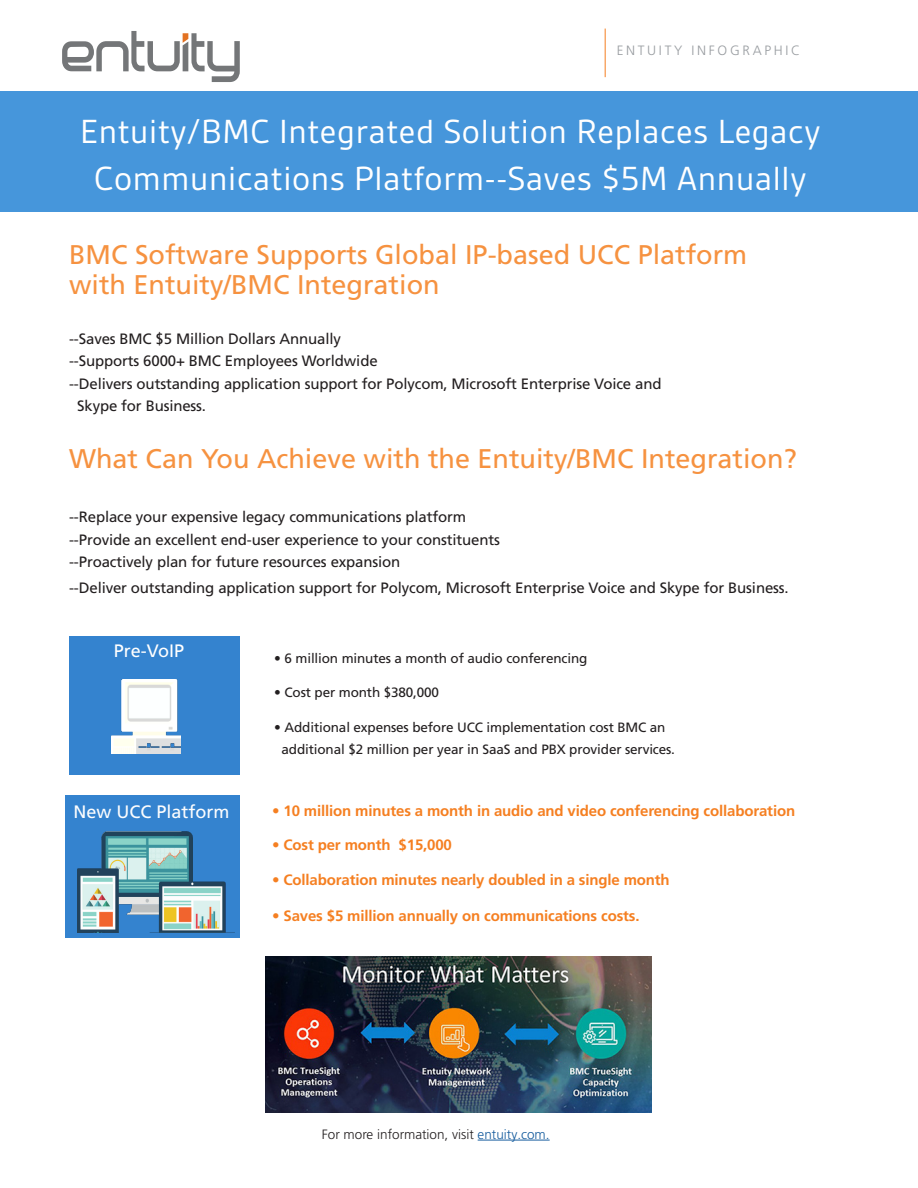
<style>
.page{position:relative;width:918px;height:1188px;background:#fff}
.page>*{position:absolute;margin:0;border:0;box-sizing:border-box;transform-origin:0 0}
.Main_Head{font:36px/46.5px "Gesta";letter-spacing:.02em;color:#fff;text-align:center}
.A-Head{font:27px/30px "Frutiger LT Pro";color:#f69240}
.t1{font:18px "Frutiger LT Pro";color:#fcfdfe}
.t2{font:18px "Frutiger LT Pro";color:#fff}
.A-Head-2{font:15px/22.5px "Frutiger LT Pro";letter-spacing:-.01em;color:#231f20}
.First_Paragraph{font:700 15px "Frutiger LT Pro";letter-spacing:-.01em;color:#f57f21}
.First_Paragraph-2{font:13.5px/22.5px "Frutiger LT Pro";letter-spacing:-.01em;color:#231f20}
.t3{font:300 13.5px "Frutiger LT Pro";color:#231f20}
.t4{font:300 13.5px "Frutiger LT Pro";letter-spacing:.2em;color:#989ca0}
.s1{color:#175d9e}
</style>
<div class="page">
<div style="left:0;top:92px;width:918px;height:120px;background:#4696db"></div>
<div style="left:69px;top:637px;width:170px;height:138px;background:#3483cf"></div>
<hr style="left:605px;top:29px;width:1px;height:48px;background:#f57f21">
<svg style="left:62px;top:31px;width:178px;height:51px"></svg>
<img style="left:111px;top:679px;width:70px;height:75px">
<div style="left:66px;top:796px;width:173px;height:141px;background:#3483cf"></div>
<img style="left:78px;top:831px;width:156px;height:102px">
<hr style="left:478px;top:1140px;width:72px;height:1px;background:#175d9e">
<img style="left:265px;top:956px;width:386px;height:156px">
<p class="t4" style="left:617px;top:43px;width:185px">ENTUITY INFOGRAPHIC</p>
<p class="Main_Head" style="left:80px;top:108px;width:742px">Entuity/BMC Integrated Solution Replaces Legacy<br>Communications Platform--Saves $5M Annually</p>
<p class="A-Head" style="left:69px;top:240px;width:680px">BMC Software Supports Global IP-based UCC Platform with Entuity/BMC Integration</p>
<p class="A-Head-2" style="left:69px;top:327px;width:273px">--Saves BMC $5 Million Dollars Annually</p>
<p class="A-Head-2" style="left:69px;top:350px;width:310px">--Supports 6000+ BMC Employees Worldwide</p>
<p class="A-Head-2" style="left:77px;top:372px;width:586px;text-indent:-8px">--Delivers outstanding application support for Polycom, Microsoft Enterprise Voice and<br>Skype for Business.</p>
<p class="A-Head" style="left:69px;top:444px;width:729px">What Can You Achieve with the Entuity/BMC Integration?</p>
<p class="A-Head-2" style="left:69px;top:506px;width:398px">--Replace your expensive legacy communications platform</p>
<p class="A-Head-2" style="left:69px;top:528px;width:432px">--Provide an excellent end-user experience to your constituents</p>
<p class="A-Head-2" style="left:69px;top:551px;width:333px">--Proactively plan for future resources expansion</p>
<p class="A-Head-2" style="left:69px;top:576px;width:721px">--Deliver outstanding application support for Polycom, Microsoft Enterprise Voice and Skype for Business.</p>
<p class="t2" style="left:114px;top:641px;width:72px">Pre-VoIP</p>
<p class="t1" style="left:73px;top:801px;width:158px">New UCC Platform</p>
<p class="First_Paragraph-2" style="left:274px;top:647px;width:315px">• 6 million minutes a month of audio conferencing</p>
<p class="First_Paragraph-2" style="left:274px;top:682px;width:166px">• Cost per month $380,000</p>
<p class="First_Paragraph-2" style="left:282px;top:716px;width:395px;text-indent:-7px">• Additional expenses before UCC implementation cost BMC an additional $2 million per year in SaaS and PBX provider services.</p>
<p class="First_Paragraph" style="left:272px;top:802px;width:525px">• 10 million minutes a month in audio and video conferencing collaboration</p>
<p class="First_Paragraph" style="left:272px;top:836px;width:181px">• Cost per month $15,000</p>
<p class="First_Paragraph" style="left:272px;top:871px;width:399px">• Collaboration minutes nearly doubled in a single month</p>
<p class="First_Paragraph" style="left:272px;top:907px;width:369px">• Saves $5 million annually on communications costs.</p>
<p class="t3" style="left:322px;top:1126px;width:229px">For more information, visit <span class="s1">entuity.com.</span></p>
</div>
